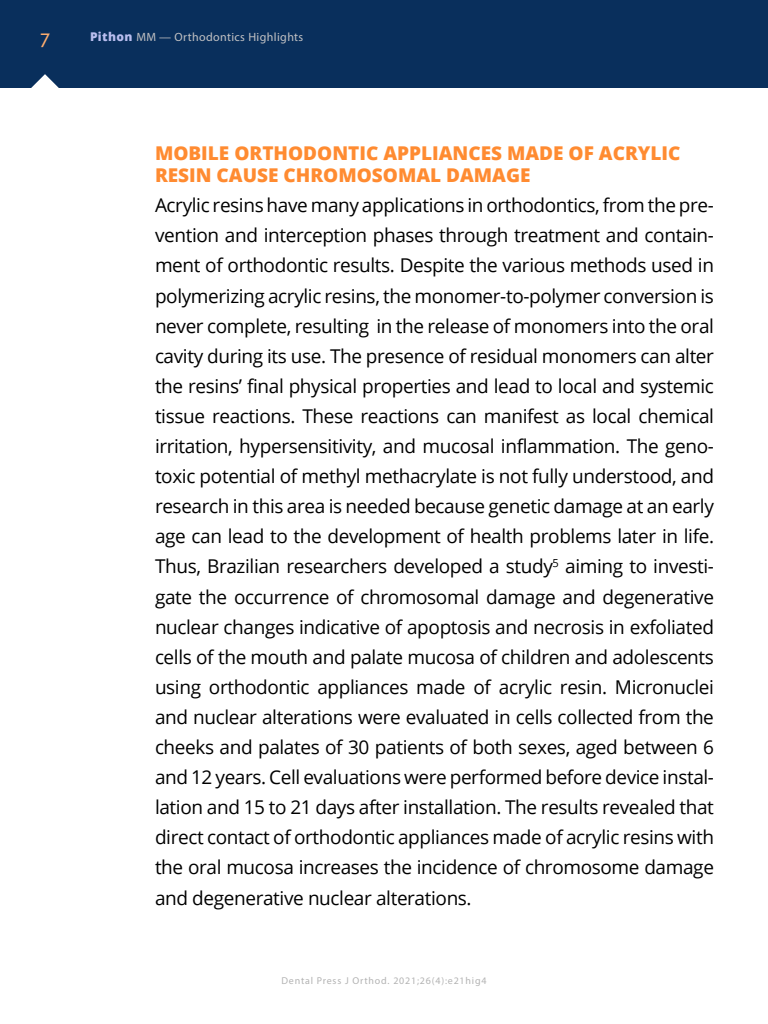
<style>
.page{position:relative;width:768px;height:1024px;background:#fff}
.page>*{position:absolute;margin:0;border:0;box-sizing:border-box;transform-origin:0 0}
.corpo_do_texto{font:19px/30.1px "Open Sans";letter-spacing:-.02em;color:#000;text-align:justify}
.chamada_primaria{font:800 19px/22.8px "Open Sans";color:#ff8b31}
.t1{font:500 18px "Semplicita Pro";color:#ffae6f}
.t2{font:12px "Myriad Pro";letter-spacing:.03em;color:#c1c1c3}
.t3{font:10px "Myriad Pro";letter-spacing:.08em;color:#b3b3b3}
.s1{font-family:"Open Sans";font-weight:800;color:#b9beef}
</style>
<div class="page">
<div style="left:0;top:0;width:768px;height:88px;background:#092f5c"></div>
<svg style="left:31px;top:74px;width:28px;height:14px"></svg>
<p class="t1" style="left:40px;top:27px;width:11px">7</p>
<p class="t2" style="left:90px;top:30px;width:215px"><span class="s1">Pithon</span> MM — Orthodontics Highlights</p>
<p class="chamada_primaria" style="left:155px;top:140px;width:527px">MOBILE ORTHODONTIC APPLIANCES MADE OF ACRYLIC<br>RESIN CAUSE CHROMOSOMAL DAMAGE</p>
<p class="corpo_do_texto" style="left:155px;top:190px;width:561px">Acrylic resins have many applications in orthodontics, from the pre&shy;vention and interception phases through treatment and contain&shy;ment of orthodontic results. Despite the various methods used in polymerizing acrylic resins, the monomer-to-polymer conversion is never complete, resulting in the release of monomers into the oral cavity during its use. The presence of residual monomers can alter the resins’ final physical properties and lead to local and systemic tissue reactions. These reactions can manifest as local chemical irritation, hypersensitivity, and mucosal inflammation. The geno&shy;toxic potential of methyl methacrylate is not fully understood, and research in this area is needed because genetic damage at an early age can lead to the development of health problems later in life.<br>Thus, Brazilian researchers developed a study<sup>5</sup> aiming to investi&shy;gate the occurrence of chromosomal damage and degenerative nuclear changes indicative of apoptosis and necrosis in exfoliated cells of the mouth and palate mucosa of children and adolescents using orthodontic appliances made of acrylic resin. Micronuclei and nuclear alterations were evaluated in cells collected from the cheeks and palates of 30 patients of both sexes, aged between 6 and 12 years. Cell evaluations were performed before device instal&shy;lation and 15 to 21 days after installation. The results revealed that direct contact of orthodontic appliances made of acrylic resins with the oral mucosa increases the incidence of chromosome damage and degenerative nuclear alterations.</p>
<p class="t3" style="left:281px;top:975px;width:207px">Dental Press J Orthod. 2021;26(4):e21hig4</p>
</div>
